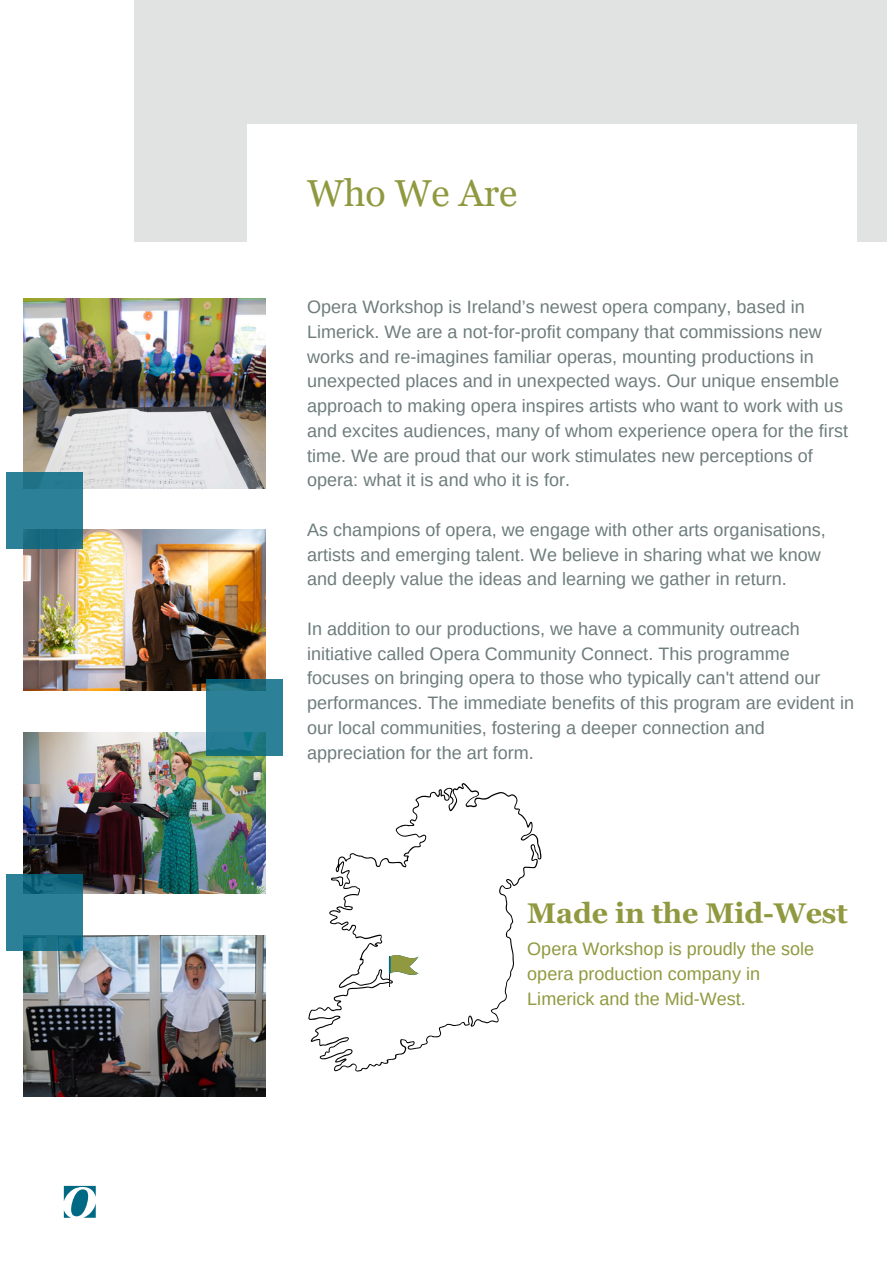
<style>
.page{position:relative;width:894px;height:1264px;background:#fff}
.page>*{position:absolute;margin:0;border:0;box-sizing:border-box;transform-origin:0 0}
.t1{font:37.5px "Georgia Pro";color:#90993f}
.t2{font:700 28.5px "Georgia Pro";letter-spacing:-.005em;color:#90993f}
.t3{font:18px/24.8px "Arimo";color:#6e7c7c}
.t4{font:18px/24.8px "Arimo";color:#90993f}
</style>
<div class="page">
<div style="left:134px;top:0;width:752px;height:242px;background:#e1e2e2"></div>
<div style="left:248px;top:124px;width:608px;height:264px;background:#fff"></div>
<img style="left:23px;top:530px;width:242px;height:161px">
<img style="left:23px;top:935px;width:242px;height:161px">
<img style="left:23px;top:298px;width:242px;height:190px">
<img style="left:23px;top:732px;width:242px;height:161px">
<svg style="left:206px;top:678px;width:77px;height:77px;background:#267a8f"></svg>
<svg style="left:6px;top:472px;width:77px;height:76px;background:#267b91"></svg>
<svg style="left:6px;top:874px;width:77px;height:76px;background:#22788e"></svg>
<svg style="left:64px;top:1185px;width:32px;height:32px"></svg>
<svg style="left:308px;top:783px;width:233px;height:288px"></svg>
<svg style="left:331px;top:876px;width:12px;height:10px"></svg>
<hr style="left:389px;top:956px;width:1px;height:30px;background:#231f20">
<svg style="left:389px;top:955px;width:29px;height:20px"></svg>
<h1 class="t1" style="left:307px;top:171px;width:212px">Who We Are</h1>
<p class="t3" style="left:307px;top:294px;width:542px">Opera Workshop is Ireland’s newest opera company, based in Limerick. We are a not-for-profit company that commissions new works and re-imagines familiar operas, mounting productions in unexpected places and in unexpected ways. Our unique ensemble approach to making opera inspires artists who want to work with us and excites audiences, many of whom experience opera for the first time. We are proud that our work stimulates new perceptions of opera: what it is and who it is for.</p>
<p class="t3" style="left:307px;top:517px;width:520px">As champions of opera, we engage with other arts organisations, artists and emerging talent. We believe in sharing what we know and deeply value the ideas and learning we gather in return.</p>
<p class="t3" style="left:307px;top:616px;width:548px">In addition to our productions, we have a community outreach initiative called Opera Community Connect. This programme focuses on bringing opera to those who typically can't attend our performances. The immediate benefits of this program are evident in our local communities, fostering a deeper connection and appreciation for the art form.</p>
<p class="t2" style="left:527px;top:897px;width:322px">Made in the Mid-West</p>
<p class="t4" style="left:527px;top:936px;width:288px">Opera Workshop is proudly the sole opera production company in<br>Limerick and the Mid-West.</p>
</div>
